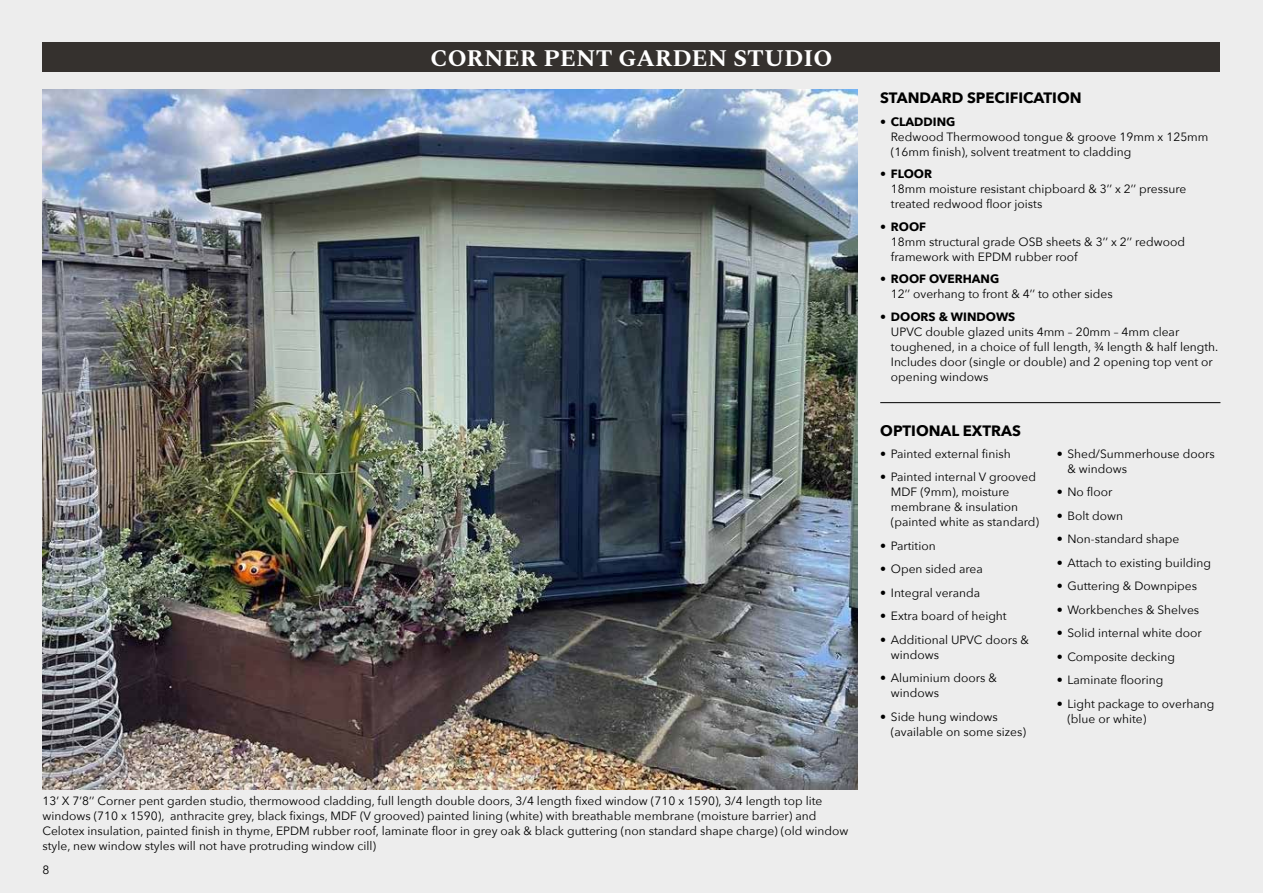
<style>
.page{position:relative;width:1263px;height:893px;background:#ededed}
.page>*{position:absolute;margin:0;border:0;box-sizing:border-box;transform-origin:0 0}
.t1{font:700 24px "Spectral";color:#fff}
.t2{font:700 15px "Avenir Next";color:#000}
.t3{font:12px/15px "Avenir Next";color:#000}
.s1{font-weight:700}
</style>
<div class="page">
<div style="left:43px;top:43px;width:1177px;height:29px;background:#35312e"></div>
<img style="left:43px;top:89px;width:814px;height:700px">
<hr style="left:880px;top:402px;width:340px;height:1px;background:#000">
<h1 class="t1" style="left:431px;top:40px;width:403px">CORNER PENT GARDEN STUDIO</h1>
<p class="t3" style="left:43px;top:793px;width:807px">13’ X 7’8’’ Corner pent garden studio, thermowood cladding, full length double doors, 3/4 length fixed window (710 x 1590), 3/4 length top lite windows (710 x 1590), anthracite grey, black fixings, MDF (V grooved) painted lining (white) with breathable membrane (moisture barrier) and Celotex insulation, painted finish in thyme, EPDM rubber roof, laminate floor in grey oak &amp; black guttering (non standard shape charge) (old window style, new window styles will not have protruding window cill)</p>
<p class="t3" style="left:43px;top:862px;width:8px">8</p>
<p class="t2" style="left:880px;top:85px;width:203px">STANDARD SPECIFICATION</p>
<p class="t3" style="left:891px;top:113px;width:319px;text-indent:-11px">• <span class="s1">CLADDING<br></span>Redwood Thermowood tongue &amp; groove 19mm x 125mm (16mm finish), solvent treatment to cladding</p>
<p class="t3" style="left:891px;top:166px;width:297px;text-indent:-11px">• <span class="s1">FLOOR<br></span>18mm moisture resistant chipboard &amp; 3’’ x 2’’ pressure treated redwood floor joists</p>
<p class="t3" style="left:891px;top:218px;width:296px;text-indent:-11px">• <span class="s1">ROOF<br></span>18mm structural grade OSB sheets &amp; 3’’ x 2’’ redwood framework with EPDM rubber roof</p>
<p class="t3" style="left:891px;top:271px;width:223px;text-indent:-11px">• <span class="s1">ROOF OVERHANG<br></span>12’’ overhang to front &amp; 4’’ to other sides</p>
<p class="t3" style="left:891px;top:308px;width:329px;text-indent:-11px">• <span class="s1">DOORS &amp; WINDOWS<br></span>UPVC double glazed units 4mm – 20mm – 4mm clear toughened, in a choice of full length, ¾ length &amp; half length.<br>Includes door (single or double) and 2 opening top vent or opening windows</p>
<p class="t2" style="left:880px;top:417px;width:142px">OPTIONAL EXTRAS</p>
<p class="t3" style="left:880px;top:446px;width:132px">• Painted external finish</p>
<p class="t3" style="left:891px;top:469px;width:150px;text-indent:-11px">• Painted internal V grooved<br>MDF (9mm), moisture membrane &amp; insulation (painted white as standard)</p>
<p class="t3" style="left:880px;top:538px;width:57px">• Partition</p>
<p class="t3" style="left:880px;top:561px;width:104px">• Open sided area</p>
<p class="t3" style="left:880px;top:585px;width:101px">• Integral veranda</p>
<p class="t3" style="left:880px;top:608px;width:128px">• Extra board of height</p>
<p class="t3" style="left:891px;top:632px;width:140px;text-indent:-11px">• Additional UPVC doors &amp; windows</p>
<p class="t3" style="left:891px;top:670px;width:107px;text-indent:-11px">• Aluminium doors &amp; windows</p>
<p class="t3" style="left:891px;top:709px;width:137px;text-indent:-11px">• Side hung windows (available on some sizes)</p>
<p class="t3" style="left:1067px;top:446px;width:149px;text-indent:-11px">• Shed/Summerhouse doors &amp; windows</p>
<p class="t3" style="left:1057px;top:484px;width:57px">• No floor</p>
<p class="t3" style="left:1057px;top:508px;width:68px">• Bolt down</p>
<p class="t3" style="left:1057px;top:531px;width:124px">• Non-standard shape</p>
<p class="t3" style="left:1057px;top:555px;width:156px">• Attach to existing building</p>
<p class="t3" style="left:1057px;top:578px;width:142px">• Guttering &amp; Downpipes</p>
<p class="t3" style="left:1057px;top:602px;width:144px">• Workbenches &amp; Shelves</p>
<p class="t3" style="left:1057px;top:625px;width:147px">• Solid internal white door</p>
<p class="t3" style="left:1057px;top:649px;width:120px">• Composite decking</p>
<p class="t3" style="left:1057px;top:672px;width:108px">• Laminate flooring</p>
<p class="t3" style="left:1067px;top:696px;width:148px;text-indent:-11px">• Light package to overhang (blue or white)</p>
</div>
